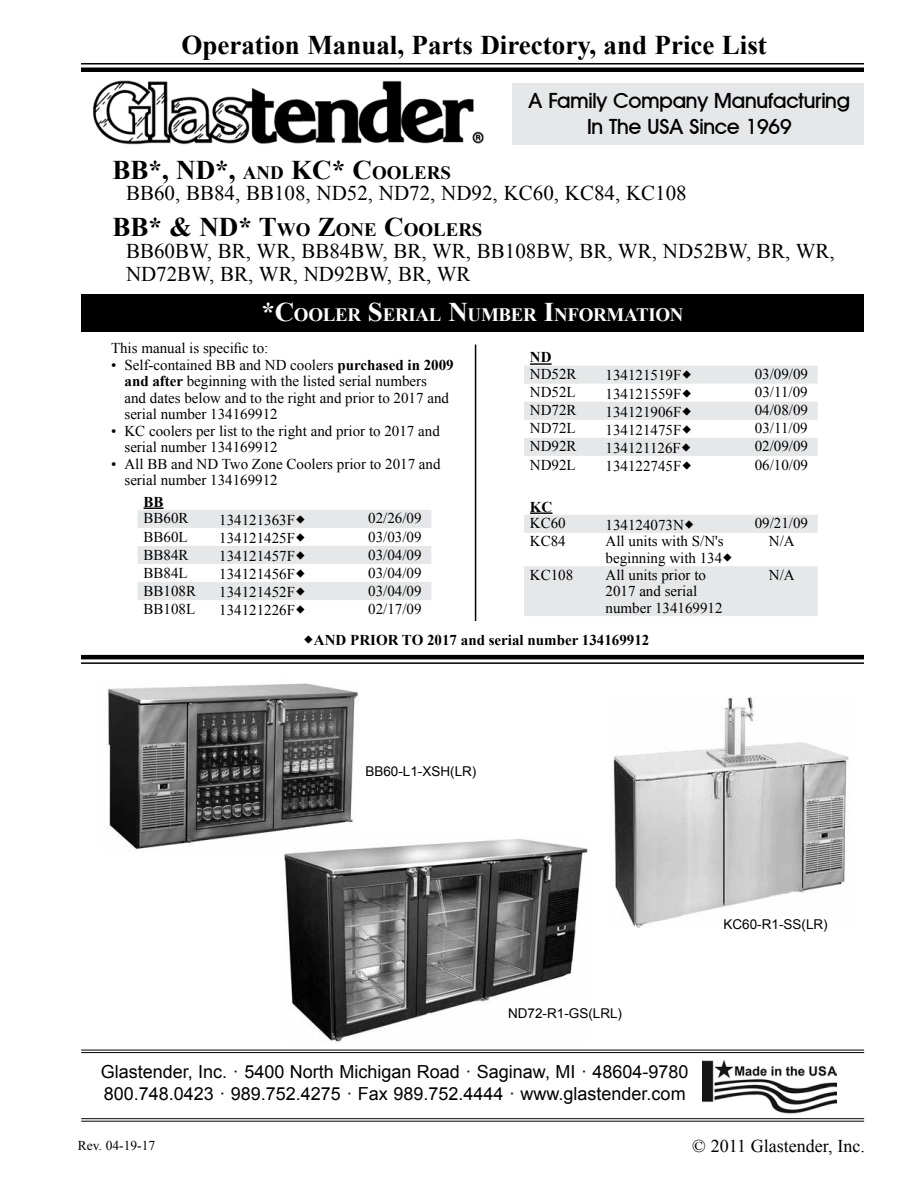
<style>
.page{position:relative;width:918px;height:1188px;background:#fff}
.page>*{position:absolute;margin:0;border:0;box-sizing:border-box;transform-origin:0 0}
.t1{font:700 27px "Times New Roman";color:#000}
.t2{font:700 27px "Times New Roman";color:#000}
.t3{font:21px/22.5px "Times New Roman";color:#000}
.t4{font:21px/25.2px "Avantage Medium Normal";color:#000;text-align:center}
.t5{font:700 18.9px "Times New Roman";letter-spacing:-.015em;color:#fff}
.t6{font:700 18.9px "Times New Roman";color:#000}
.t7{font:18px/21.8px "Arial";color:#000}
.t8{font:18px "Times New Roman";color:#000}
.t9{font:15px/16.5px "Times New Roman";color:#000}
.t10{font:700 15px "Times New Roman";color:#000}
.t11{font:13.5px "Arial";color:#000}
.t12{font:13.5px "Times New Roman";color:#000}
.s1{font-size:18.9px}
.s2{font-size:27px}
.s3{font-weight:700}
</style>
<div class="page">
<img style="left:107px;top:683px;width:251px;height:167px">
<img style="left:284px;top:836px;width:304px;height:207px">
<img style="left:613px;top:697px;width:236px;height:231px">
<img style="left:93px;top:80px;width:391px;height:65px">
<div style="left:512px;top:83px;width:352px;height:62px;background:#e6e7e8"></div>
<hr style="left:81px;top:63px;width:783px;height:2px;background:#000">
<hr style="left:81px;top:68px;width:783px;height:4px;background:#000">
<hr style="left:81px;top:655px;width:783px;height:4px;background:#000">
<hr style="left:81px;top:662px;width:783px;height:2px;background:#000">
<div style="left:81px;top:294px;width:783px;height:37px;background:#000"></div>
<hr style="left:475px;top:345px;width:1px;height:276px;background:#000">
<hr style="left:81px;top:1050px;width:783px;height:1px;background:#000">
<hr style="left:81px;top:1052px;width:783px;height:1px;background:#000">
<hr style="left:81px;top:1118px;width:783px;height:1px;background:#000">
<hr style="left:81px;top:1121px;width:783px;height:1px;background:#000">
<img style="left:702px;top:1060px;width:135px;height:54px">
<hr style="left:530px;top:363px;width:22px;height:2px;background:#000">
<hr style="left:530px;top:512px;width:22px;height:2px;background:#000">
<svg style="left:138px;top:508px;width:293px;height:92px"></svg>
<svg style="left:524px;top:366px;width:294px;height:90px"></svg>
<svg style="left:524px;top:515px;width:294px;height:101px"></svg>
<h1 class="t1" style="left:181px;top:27px;width:587px">Operation Manual, Parts Directory, and Price List</h1>
<h2 class="t4" style="left:529px;top:88px;width:323px">A Family Company Manufacturing<br>In The USA Since 1969</h2>
<h1 class="t2" style="left:112px;top:151px;width:338px">BB*, ND*, <span class="s1">AND</span> KC* C<span class="s1">OOLERS</span></h1>
<h2 class="t3" style="left:126px;top:181px;width:562px">BB60, BB84, BB108, ND52, ND72, ND92, KC60, KC84, KC108</h2>
<p class="t6" style="left:112px;top:216px;width:370px"><span class="s2">BB * &amp; ND* T</span>WO <span class="s2">Z</span>ONE <span class="s2">C</span>OOLERS</p>
<h2 class="t3" style="left:126px;top:240px;width:710px">BB60BW, BR, WR, BB84BW, BR, WR, BB108BW, BR, WR, ND52BW, BR, WR,<br>ND72BW, BR, WR, ND92BW, BR, WR</h2>
<p class="t5" style="left:261px;top:302px;width:423px"><span class="s2">*C</span>OOLER <span class="s2">S</span>ERIAL <span class="s2">N</span>UMBER <span class="s2">I</span>NFORMATION</p>
<p class="t9" style="left:111px;top:340px;width:159px">This manual is specific to:</p>
<p class="t9" style="left:124px;top:356px;width:331px;text-indent:-14px">• Self-contained BB and ND coolers <span class="s3">purchased in 2009 and after</span> beginning with the listed serial numbers<br>and dates below and to the right and prior to 2017 and serial number 134169912</p>
<p class="t9" style="left:124px;top:422px;width:317px;text-indent:-14px">• KC coolers per list to the right and prior to 2017 and serial number 134169912</p>
<p class="t9" style="left:124px;top:455px;width:318px;text-indent:-14px">• All BB and ND Two Zone Coolers prior to 2017 and serial number 134169912</p>
<p class="t10" style="left:530px;top:347px;width:23px">ND</p>
<p class="t9" style="left:530px;top:366px;width:48px">ND52R</p>
<p class="t9" style="left:606px;top:367px;width:77px">134121519F</p>
<p class="t9" style="left:755px;top:366px;width:55px">03/09/09</p>
<p class="t9" style="left:530px;top:384px;width:47px">ND52L</p>
<p class="t9" style="left:606px;top:385px;width:77px">134121559F</p>
<p class="t9" style="left:755px;top:384px;width:54px">03/11/09</p>
<p class="t9" style="left:530px;top:402px;width:48px">ND72R</p>
<p class="t9" style="left:606px;top:403px;width:77px">134121906F</p>
<p class="t9" style="left:755px;top:402px;width:55px">04/08/09</p>
<p class="t9" style="left:530px;top:420px;width:47px">ND72L</p>
<p class="t9" style="left:606px;top:421px;width:77px">134121475F</p>
<p class="t9" style="left:755px;top:420px;width:54px">03/11/09</p>
<p class="t9" style="left:530px;top:438px;width:48px">ND92R</p>
<p class="t9" style="left:606px;top:439px;width:77px">134121126F</p>
<p class="t9" style="left:755px;top:438px;width:55px">02/09/09</p>
<p class="t9" style="left:530px;top:456px;width:47px">ND92L</p>
<p class="t9" style="left:606px;top:457px;width:77px">134122745F</p>
<p class="t9" style="left:755px;top:456px;width:55px">06/10/09</p>
<p class="t10" style="left:530px;top:496px;width:24px">KC</p>
<p class="t9" style="left:530px;top:515px;width:37px">KC60</p>
<p class="t9" style="left:606px;top:516px;width:80px">134124073N</p>
<p class="t9" style="left:755px;top:515px;width:55px">09/21/09</p>
<p class="t9" style="left:530px;top:533px;width:37px">KC84</p>
<p class="t9" style="left:606px;top:533px;width:120px">All units with S/N's beginning with 134</p>
<p class="t9" style="left:769px;top:533px;width:27px">N/A</p>
<p class="t9" style="left:530px;top:566px;width:45px">KC108</p>
<p class="t9" style="left:606px;top:566px;width:119px">All units prior to<br>2017 and serial number 134169912</p>
<p class="t9" style="left:769px;top:566px;width:27px">N/A</p>
<p class="t10" style="left:314px;top:630px;width:337px">AND PRIOR TO 2017 and serial number 134169912</p>
<p class="t10" style="left:144px;top:491px;width:22px">BB</p>
<p class="t9" style="left:144px;top:510px;width:47px">BB60R</p>
<p class="t9" style="left:219px;top:511px;width:77px">134121363F</p>
<p class="t9" style="left:368px;top:510px;width:55px">02/26/09</p>
<p class="t9" style="left:144px;top:528px;width:46px">BB60L</p>
<p class="t9" style="left:219px;top:529px;width:77px">134121425F</p>
<p class="t9" style="left:368px;top:528px;width:55px">03/03/09</p>
<p class="t9" style="left:144px;top:546px;width:47px">BB84R</p>
<p class="t9" style="left:219px;top:547px;width:77px">134121457F</p>
<p class="t9" style="left:368px;top:546px;width:55px">03/04/09</p>
<p class="t9" style="left:144px;top:564px;width:46px">BB84L</p>
<p class="t9" style="left:219px;top:565px;width:77px">134121456F</p>
<p class="t9" style="left:368px;top:564px;width:55px">03/04/09</p>
<p class="t9" style="left:144px;top:582px;width:54px">BB108R</p>
<p class="t9" style="left:219px;top:583px;width:77px">134121452F</p>
<p class="t9" style="left:368px;top:582px;width:55px">03/04/09</p>
<p class="t9" style="left:144px;top:600px;width:53px">BB108L</p>
<p class="t9" style="left:219px;top:601px;width:77px">134121226F</p>
<p class="t9" style="left:368px;top:600px;width:55px">02/17/09</p>
<p class="t11" style="left:365px;top:763px;width:113px">BB60-L1-XSH(LR)</p>
<p class="t11" style="left:508px;top:1005px;width:116px">ND72-R1-GS(LRL)</p>
<p class="t7" style="left:101px;top:1061px;width:589px">Glastender, Inc. · 5400 North Michigan Road · Saginaw, MI · 48604-9780<br>800.748.0423 · 989.752.4275 · Fax 989.752.4444 · www.glastender.com</p>
<p class="t11" style="left:724px;top:916px;width:106px">KC60-R1-SS(LR)</p>
<p class="t12" style="left:78px;top:1137px;width:79px">Rev. 04-19-17</p>
<p class="t8" style="left:692px;top:1133px;width:175px">© 2011 Glastender, Inc.</p>
</div>
